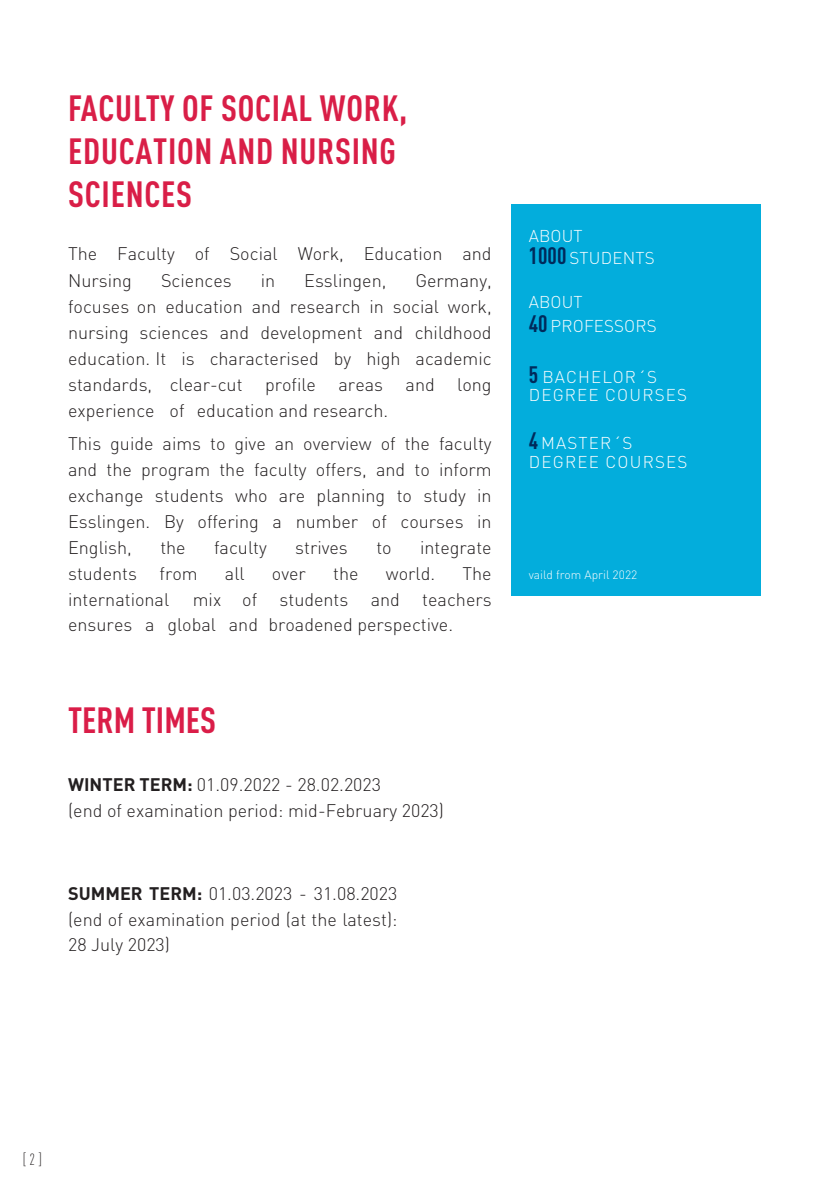
<style>
.page{position:relative;width:840px;height:1191px;background:#fff}
.page>*{position:absolute;margin:0;border:0;box-sizing:border-box;transform-origin:0 0}
.t1{font:700 condensed 36px/43.2px "DIN Pro";letter-spacing:.02em;color:#d91e47}
.t2{font:700 condensed 36px "DIN Pro";color:#da1d48}
.t3{font:300 18px/26.2px "DIN Pro";color:#231f20}
.t4{font:300 17px/22px "DIN Pro";letter-spacing:.01em;color:#fbfdfe}
.t5{font:300 17px/18.4px "DIN Pro";letter-spacing:.07em;color:#fbfdfe}
.t6{font:300 17px/18.4px "DIN Pro";letter-spacing:.07em;color:#fff}
.t7{font:300 condensed 16px "DIN Pro";color:#231f20}
.t8{font:300 12px "DIN Pro";color:#fbfdfe}
.s1{font-weight:700}
.s2{font-weight:700;font-stretch:condensed;font-size:23.4px;color:#002a5b}
</style>
<div class="page">
<div style="left:510px;top:204px;width:250px;height:391px;background:#03addc"></div>
<h1 class="t1" style="left:68px;top:84px;width:340px">FACULTY OF SOCIAL WORK,<br>EDUCATION AND NURSING<br>SCIENCES</h1>
<p class="t3" style="left:68px;top:240px;width:425px">The Faculty of Social Work, Education and<br>Nursing</p>
<p class="t3" style="left:68px;top:266px;width:425px;text-align:justify;text-indent:347px">Germany, focuses on education and research in social work, nursing sciences and development and childhood education. It is characterised by high academic standards, clear-cut profile areas and long experience of education and research.</p>
<p class="t3" style="left:68px;top:429px;width:425px;text-align:justify">This guide aims to give an overview of the faculty and the program the faculty offers, and to inform exchange students who are planning to study in Esslingen. By offering a number of courses in English,</p>
<p class="t3" style="left:161px;top:266px;width:72px">Sciences</p>
<p class="t3" style="left:260px;top:266px;width:16px">in</p>
<p class="t3" style="left:304px;top:266px;width:84px">Esslingen,</p>
<p class="t3" style="left:160px;top:533px;width:27px">the</p>
<p class="t3" style="left:214px;top:533px;width:54px">faculty</p>
<p class="t3" style="left:295px;top:533px;width:54px">strives</p>
<p class="t3" style="left:376px;top:533px;width:17px">to</p>
<p class="t3" style="left:420px;top:533px;width:73px">integrate</p>
<p class="t3" style="left:68px;top:559px;width:70px">students</p>
<p class="t3" style="left:159px;top:559px;width:40px">from</p>
<p class="t3" style="left:225px;top:559px;width:21px">all</p>
<p class="t3" style="left:272px;top:559px;width:36px">over</p>
<p class="t3" style="left:333px;top:559px;width:27px">the</p>
<p class="t3" style="left:385px;top:559px;width:51px">world.</p>
<p class="t3" style="left:462px;top:559px;width:31px">The</p>
<p class="t3" style="left:68px;top:585px;width:102px">international</p>
<p class="t3" style="left:68px;top:585px;width:425px;text-indent:125px">mix of students and teachers ensures a global and broadened perspective.</p>
<h1 class="t2" style="left:68px;top:693px;width:149px">TERM TIMES</h1>
<p class="t3" style="left:68px;top:770px;width:377px"><span class="s1">WINTER TERM:</span> 01.09.2022 - 28.02.2023<br>(end of examination period: mid-February 2023)</p>
<p class="t3" style="left:68px;top:880px;width:330px;line-height:25.2px;text-align:justify"><span class="s1">SUMMER TERM:</span> 01.03.2023 - 31.08.2023 (end of examination period (at the latest):<br>28 July 2023)</p>
<p class="t4" style="left:528px;top:224px;width:127px">ABOUT<br><span class="s2">1000</span> STUDENTS</p>
<p class="t4" style="left:528px;top:289px;width:129px;line-height:24px">ABOUT<br><span class="s2">40</span> PROFESSORS</p>
<p class="t5" style="left:528px;top:366px;width:160px"><span class="s2">5</span> BACHELOR´S<br>DEGREE COURSES</p>
<p class="t6" style="left:528px;top:433px;width:160px"><span class="s2">4</span> MASTER´S<br>DEGREE COURSES</p>
<p class="t8" style="left:528px;top:566px;width:110px">vaild from April 2022</p>
<p class="t7" style="left:23px;top:1148px;width:21px">[ 2 ]</p>
</div>
